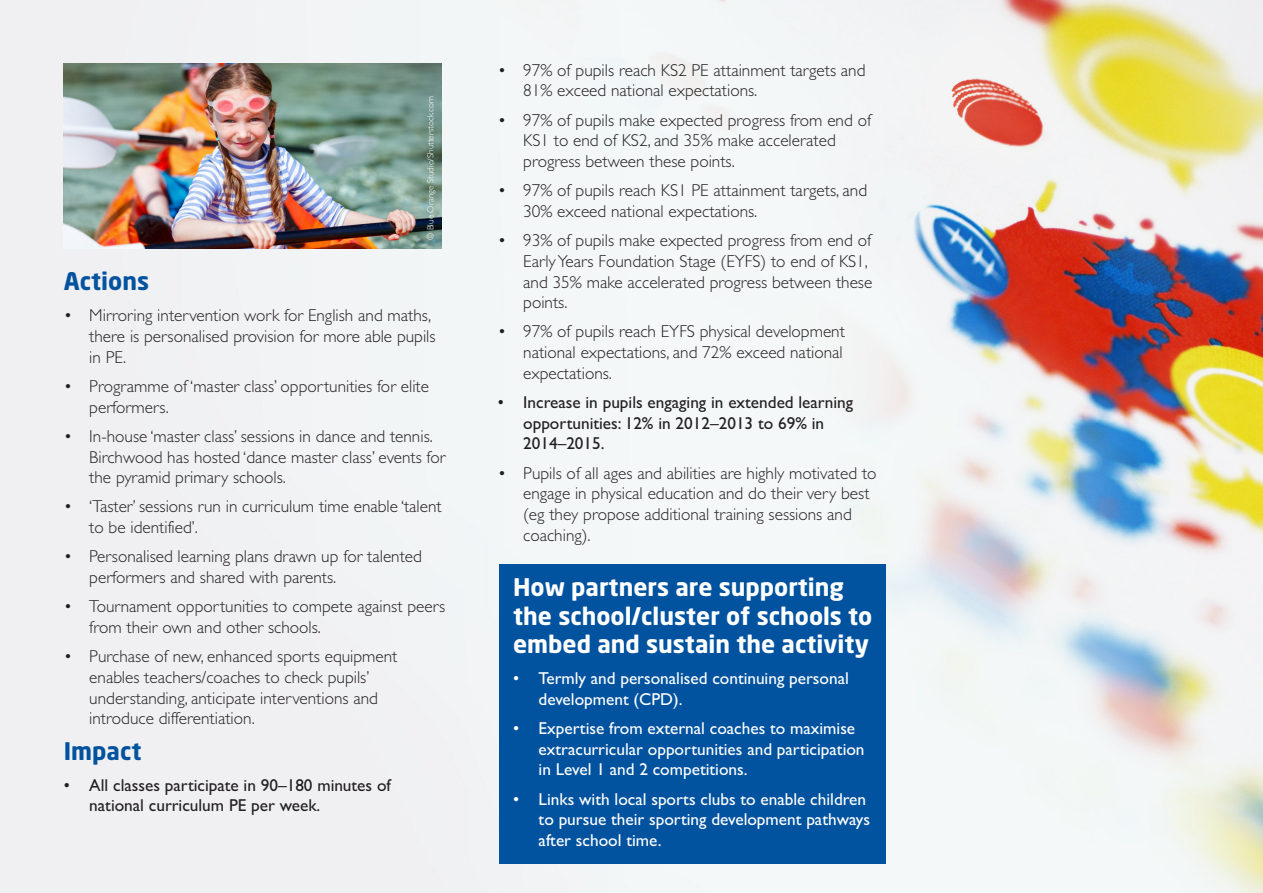
<style>
.page{position:relative;width:1263px;height:893px;background:#fff}
.page>*{position:absolute;margin:0;border:0;box-sizing:border-box;transform-origin:0 0}
.t1{font:700 24px/28.8px "Neo Sans";color:#fff}
.t2{font:700 24px "Neo Sans";color:#0153a0}
.t3{font:300 17.25px/20.7px "Gill Sans";color:#231f20}
.t4{font:17.25px/20.7px "Gill Sans";color:#fff}
.t5{font:17.25px/20.7px "Gill Sans";color:#231f20}
.t6{font:300 9px "Gill Sans";color:#fff}
</style>
<div class="page">
<img style="left:225px;top:0;width:1038px;height:893px">
<div style="left:0;top:0;width:225px;height:893px;background:#f0f0f2"></div>
<img style="left:64px;top:64px;width:377px;height:184px">
<div style="left:500px;top:564px;width:386px;height:300px;background:#0153a0"></div>
<p class="t6" style="left:425px;top:240px;width:145px;rotate:-90deg">© Blue Orange Studio/Shutterstock.com</p>
<h1 class="t2" style="left:64px;top:266px;width:87px">Actions</h1>
<p class="t3" style="left:89px;top:305px;width:348px;text-indent:-25px">• Mirroring intervention work for English and maths, there is personalised provision for more able pupils in PE.</p>
<p class="t3" style="left:89px;top:376px;width:341px;text-indent:-25px">• Programme of ‘master class’ opportunities for elite performers.</p>
<p class="t3" style="left:89px;top:425px;width:358px;text-indent:-25px">• In-house ‘master class’ sessions in dance and tennis.<br>Birchwood has hosted ‘dance master class’ events for the pyramid primary schools.</p>
<p class="t3" style="left:89px;top:496px;width:354px;text-indent:-26px">• ‘Taster’ sessions run in curriculum time enable ‘talent to be identified’.</p>
<p class="t3" style="left:89px;top:546px;width:334px;text-indent:-26px">• Personalised learning plans drawn up for talented performers and shared with parents.</p>
<p class="t3" style="left:89px;top:596px;width:357px;text-indent:-26px">• Tournament opportunities to compete against peers from their own and other schools.</p>
<p class="t3" style="left:89px;top:646px;width:310px;text-indent:-25px">• Purchase of new, enhanced sports equipment enables teachers/coaches to check pupils’ understanding, anticipate interventions and introduce differentiation.</p>
<h1 class="t2" style="left:64px;top:736px;width:79px">Impact</h1>
<p class="t5" style="left:89px;top:774px;width:303px;text-indent:-25px">• All classes participate in 90–180 minutes of national curriculum PE per week.</p>
<p class="t3" style="left:523px;top:59px;width:344px;text-indent:-26px">• 97% of pupils reach KS2 PE attainment targets and<br>81% exceed national expectations.</p>
<p class="t3" style="left:523px;top:109px;width:349px;text-indent:-26px">• 97% of pupils make expected progress from end of<br>KS1 to end of KS2, and 35% make accelerated progress between these points.</p>
<p class="t3" style="left:523px;top:180px;width:345px;text-indent:-26px">• 97% of pupils reach KS1 PE attainment targets, and<br>30% exceed national expectations.</p>
<p class="t3" style="left:523px;top:230px;width:351px;text-indent:-26px">• 93% of pupils make expected progress from end of EarlyYears Foundation Stage (EYFS) to end of KS1, and 35% make accelerated progress between these points.</p>
<p class="t3" style="left:523px;top:321px;width:323px;text-indent:-26px">• 97% of pupils reach EYFS physical development national expectations, and 72% exceed national expectations.</p>
<p class="t5" style="left:523px;top:392px;width:331px;text-indent:-26px">• Increase in pupils engaging in extended learning opportunities: 12% in 2012–2013 to 69% in<br>2014–2015.</p>
<p class="t3" style="left:523px;top:462px;width:355px;text-indent:-26px">• Pupils of all ages and abilities are highly motivated to engage in physical education and do their very best (eg they propose additional training sessions and coaching).</p>
<h1 class="t1" style="left:513px;top:572px;width:361px">How partners are supporting the school/cluster of schools to embed and sustain the activity</h1>
<p class="t4" style="left:539px;top:668px;width:312px;text-indent:-26px">• Termly and personalised continuing personal development (CPD).</p>
<p class="t4" style="left:539px;top:718px;width:327px;text-indent:-26px">• Expertise from external coaches to maximise extracurricular opportunities and participation in Level 1 and 2 competitions.</p>
<p class="t4" style="left:539px;top:788px;width:333px;text-indent:-26px">• Links with local sports clubs to enable children to pursue their sporting development pathways after school time.</p>
</div>
